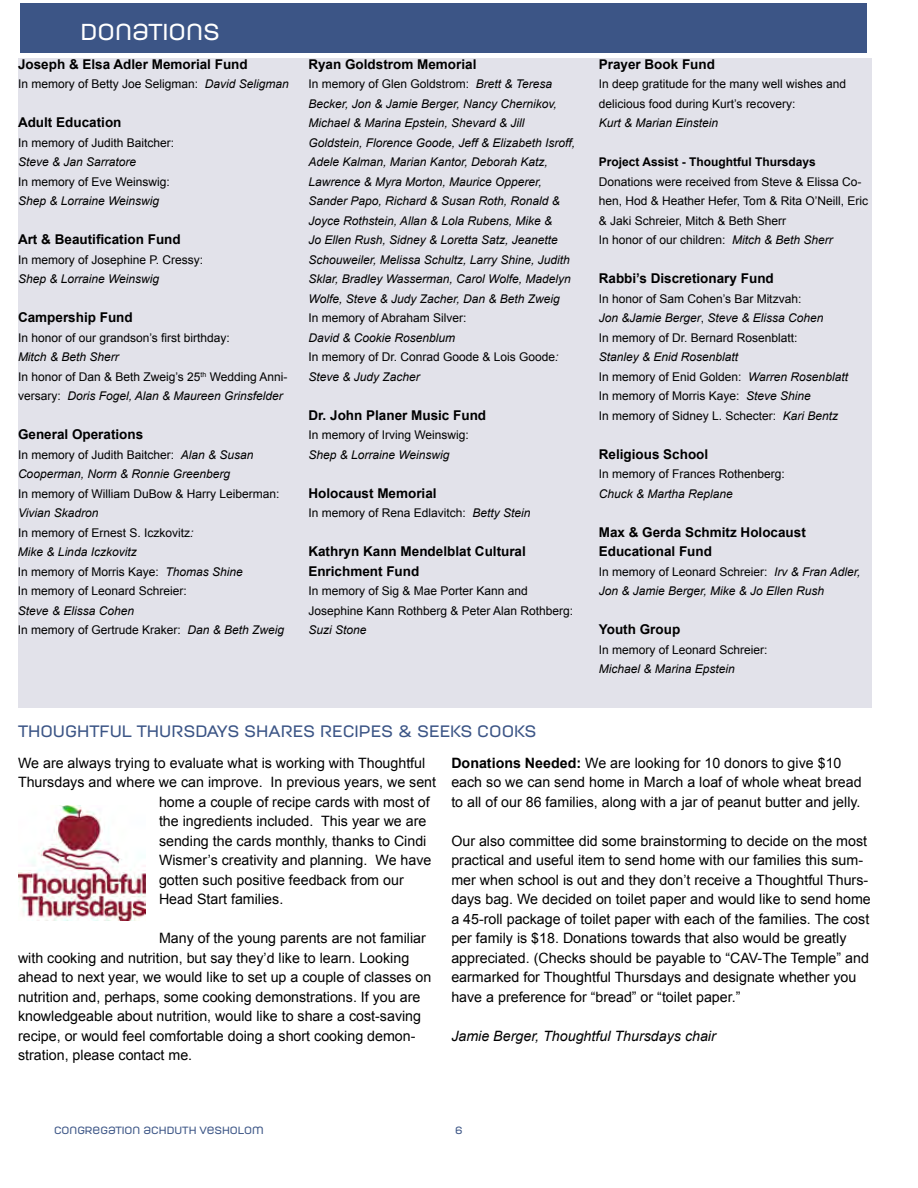
<style>
.page{position:relative;width:918px;height:1188px;background:#fff}
.page>*{position:absolute;margin:0;border:0;box-sizing:border-box;transform-origin:0 0}
.t1{font:500 23.1px "Moderna Unicase";color:#fff}
.t2{font:500 16.5px "Moderna Unicase";color:#3c5586}
.t3{font:14.25px/19.5px "Arial";color:#000}
.t4{font:italic 14.25px "Arial";color:#000}
.t5{font:700 13.5px/19.5px "Arial";color:#000}
.t6{font:italic 12px/19.5px "Arial";color:#000}
.t7{font:12px/19.5px "Arial";color:#000}
.t8{font:700 12px "Arial";color:#000}
.t9{font:500 10.5px "Moderna Unicase";color:#3c5586}
.s1{font-style:italic}
.s2{font-style:normal}
.s3{font-weight:700}
</style>
<div class="page">
<div style="left:21px;top:3px;width:846px;height:50px;background:#3c5586"></div>
<div style="left:18px;top:59px;width:853px;height:649px;background:#e2e2ea"></div>
<img style="left:18px;top:805px;width:127px;height:116px">
<h1 class="t1" style="left:81px;top:14px;width:141px">DONATIONS</h1>
<p class="t5" style="left:18px;top:54px;width:231px">Joseph &amp; Elsa Adler Memorial Fund</p>
<p class="t7" style="left:18px;top:74px;width:272px">In memory of Betty Joe Seligman: <span class="s1">David Seligman</span></p>
<p class="t5" style="left:18px;top:113px;width:105px">Adult Education</p>
<p class="t7" style="left:18px;top:133px;width:158px">In memory of Judith Baitcher:</p>
<p class="t6" style="left:18px;top:152px;width:120px">Steve &amp; Jan Sarratore</p>
<p class="t7" style="left:18px;top:172px;width:153px">In memory of Eve Weinswig:</p>
<p class="t6" style="left:18px;top:191px;width:143px">Shep &amp; Lorraine Weinswig</p>
<p class="t5" style="left:18px;top:230px;width:164px">Art &amp; Beautification Fund</p>
<p class="t7" style="left:18px;top:250px;width:187px">In memory of Josephine P. Cressy:</p>
<p class="t6" style="left:18px;top:269px;width:143px">Shep &amp; Lorraine Weinswig</p>
<p class="t5" style="left:18px;top:308px;width:116px">Campership Fund</p>
<p class="t7" style="left:18px;top:328px;width:213px">In honor of our grandson’s first birthday:</p>
<p class="t6" style="left:18px;top:347px;width:271px">Mitch &amp; Beth Sherr<br><span class="s2">In honor of Dan &amp; Beth Zweig’s 25</span><sup>th</sup> <span class="s2">Wedding Anni&shy;versary:</span> Doris Fogel, Alan &amp; Maureen Grinsfelder</p>
<p class="t5" style="left:18px;top:425px;width:127px">General Operations</p>
<p class="t6" style="left:18px;top:445px;width:237px"><span class="s2">In memory of Judith Baitcher:</span> Alan &amp; Susan<br>Cooperman, Norm &amp; Ronnie Greenberg</p>
<p class="t7" style="left:18px;top:484px;width:263px">In memory of William DuBow &amp; Harry Leiberman:</p>
<p class="t7" style="left:18px;top:503px;width:226px"><span class="s1">Vivian Skadron<br></span>In memory of Ernest S. Iczkovitz<span class="s1">:<br>Mike &amp; Linda Iczkovitz<br></span>In memory of Morris Kaye: <span class="s1">Thomas Shine<br></span>In memory of Leonard Schreier:</p>
<p class="t6" style="left:18px;top:601px;width:268px">Steve &amp; Elissa Cohen<br><span class="s2">In memory of Gertrude Kraker:</span> Dan &amp; Beth Zweig</p>
<p class="t5" style="left:308px;top:54px;width:170px">Ryan Goldstrom Memorial</p>
<p class="t6" style="left:308px;top:74px;width:268px"><span class="s2">In memory of Glen Goldstrom:</span> Brett &amp; Teresa Becker, Jon &amp; Jamie Berger, Nancy Chernikov, Michael &amp; Marina Epstein, Shevard &amp; Jill Goldstein, Florence Goode, Jeff &amp; Elizabeth Isroff, Adele Kalman, Marian Kantor, Deborah Katz, Lawrence &amp; Myra Morton, Maurice Opperer, Sander Papo, Richard &amp; Susan Roth, Ronald &amp; Joyce Rothstein, Allan &amp; Lola Rubens, Mike &amp;<br>Jo Ellen Rush, Sidney &amp; Loretta Satz, Jeanette Schouweiler, Melissa Schultz, Larry Shine, Judith Sklar, Bradley Wasserman, Carol Wolfe, Madelyn Wolfe, Steve &amp; Judy Zacher, Dan &amp; Beth Zweig</p>
<p class="t7" style="left:308px;top:308px;width:160px">In memory of Abraham Silver:</p>
<p class="t6" style="left:308px;top:328px;width:252px">David &amp; Cookie Rosenblum<br><span class="s2">In memory of Dr. Conrad Goode &amp; Lois Goode</span>:<br>Steve &amp; Judy Zacher</p>
<p class="t5" style="left:308px;top:405px;width:179px">Dr. John Planer Music Fund</p>
<p class="t7" style="left:308px;top:425px;width:162px">In memory of Irving Weinswig:</p>
<p class="t6" style="left:308px;top:445px;width:143px">Shep &amp; Lorraine Weinswig</p>
<p class="t5" style="left:308px;top:483px;width:130px">Holocaust Memorial</p>
<p class="t7" style="left:308px;top:503px;width:224px">In memory of Rena Edlavitch: <span class="s1">Betty Stein</span></p>
<p class="t5" style="left:308px;top:542px;width:219px">Kathryn Kann Mendelblat Cultural<br>Enrichment Fund</p>
<p class="t7" style="left:308px;top:581px;width:266px">In memory of Sig &amp; Mae Porter Kann and<br>Josephine Kann Rothberg &amp; Peter Alan Rothberg:</p>
<p class="t6" style="left:308px;top:620px;width:60px">Suzi Stone</p>
<p class="t2" style="left:18px;top:719px;width:520px">THOUGHTFUL THURSDAYS SHARES RECIPES &amp; SEEKS COOKS</p>
<p class="t5" style="left:599px;top:54px;width:118px">Prayer Book Fund</p>
<p class="t7" style="left:599px;top:74px;width:249px">In deep gratitude for the many well wishes and delicious food during Kurt’s recovery:</p>
<p class="t6" style="left:599px;top:113px;width:121px">Kurt &amp; Marian Einstein</p>
<p class="t8" style="left:599px;top:154px;width:218px">Project Assist - Thoughtful Thursdays</p>
<p class="t7" style="left:599px;top:172px;width:271px">Donations were received from Steve &amp; Elissa Co&shy;hen, Hod &amp; Heather Hefer, Tom &amp; Rita O’Neill, Eric &amp; Jaki Schreier, Mitch &amp; Beth Sherr<br>In honor of our children: <span class="s1">Mitch &amp; Beth Sherr</span></p>
<p class="t5" style="left:599px;top:269px;width:177px">Rabbi’s Discretionary Fund</p>
<p class="t7" style="left:599px;top:289px;width:226px">In honor of Sam Cohen’s Bar Mitzvah:<br><span class="s1">Jon &amp;Jamie Berger</span>, <span class="s1">Steve &amp; Elissa Cohen<br></span>In memory of Dr. Bernard Rosenblatt:</p>
<p class="t7" style="left:599px;top:347px;width:251px"><span class="s1">Stanley &amp; Enid Rosenblatt<br></span>In memory of Enid Golden: <span class="s1">Warren Rosenblatt </span>In memory of Morris Kaye: <span class="s1">Steve Shine<br></span>In memory of Sidney L. Schecter: <span class="s1">Kari Bentz</span></p>
<p class="t5" style="left:599px;top:444px;width:111px">Religious School</p>
<p class="t7" style="left:599px;top:464px;width:188px">In memory of Frances Rothenberg:</p>
<p class="t6" style="left:599px;top:484px;width:136px">Chuck &amp; Martha Replane</p>
<p class="t5" style="left:599px;top:522px;width:209px">Max &amp; Gerda Schmitz Holocaust<br>Educational Fund</p>
<p class="t6" style="left:599px;top:562px;width:263px"><span class="s2">In memory of Leonard Schreier:</span> Irv &amp; Fran Adler,<br>Jon &amp; Jamie Berger, Mike &amp; Jo Ellen Rush</p>
<p class="t5" style="left:599px;top:620px;width:83px">Youth Group</p>
<p class="t7" style="left:599px;top:640px;width:170px">In memory of Leonard Schreier:</p>
<p class="t6" style="left:599px;top:659px;width:138px">Michael &amp; Marina Epstein</p>
<p class="t3" style="left:18px;top:753px;width:409px">We are always trying to evaluate what is working with Thoughtful</p>
<p class="t3" style="left:18px;top:773px;width:420px">Thursdays and where we can improve. In previous years, we sent</p>
<p class="t3" style="left:159px;top:792px;width:272px">home a couple of recipe cards with most of</p>
<p class="t3" style="left:159px;top:812px;width:269px">the ingredients included. This year we are</p>
<p class="t3" style="left:159px;top:831px;width:269px">sending the cards monthly, thanks to Cindi</p>
<p class="t3" style="left:159px;top:851px;width:274px">Wismer’s creativity and planning. We have</p>
<p class="t3" style="left:159px;top:870px;width:246px">gotten such positive feedback from our</p>
<p class="t3" style="left:159px;top:890px;width:126px">Head Start families.</p>
<p class="t3" style="left:18px;top:929px;width:415px;text-indent:141px">Many of the young parents are not familiar with cooking and nutrition, but say they’d like to learn. Looking ahead to next year, we would like to set up a couple of classes on nutrition and, perhaps, some cooking demonstrations. If you are knowledgeable about nutrition, would like to share a cost-saving recipe, or would feel comfortable doing a short cooking demon&shy;stration, please contact me.</p>
<p class="t3" style="left:451px;top:753px;width:412px"><span class="s3">Donations Needed:</span> We are looking for 10 donors to give $10 each so we can send home in March a loaf of whole wheat bread to all of our 86 families, along with a jar of peanut butter and jelly.</p>
<p class="t3" style="left:451px;top:831px;width:421px">Our also committee did some brainstorming to decide on the most practical and useful item to send home with our families this sum&shy;mer when school is out and they don’t receive a Thoughtful Thurs&shy;days bag. We decided on toilet paper and would like to send home a 45-roll package of toilet paper with each of the families. The cost per family is $18. Donations towards that also would be greatly appreciated. (Checks should be payable to “CAV-The Temple” and earmarked for Thoughtful Thursdays and designate whether you have a preference for “bread” or “toilet paper.”</p>
<p class="t4" style="left:451px;top:1026px;width:266px">Jamie Berger, Thoughtful Thursdays chair</p>
<p class="t9" style="left:54px;top:1122px;width:211px">CONGREGATION ACHDUTH VESHOLOM</p>
<p class="t9" style="left:455px;top:1122px;width:9px">6</p>
</div>
